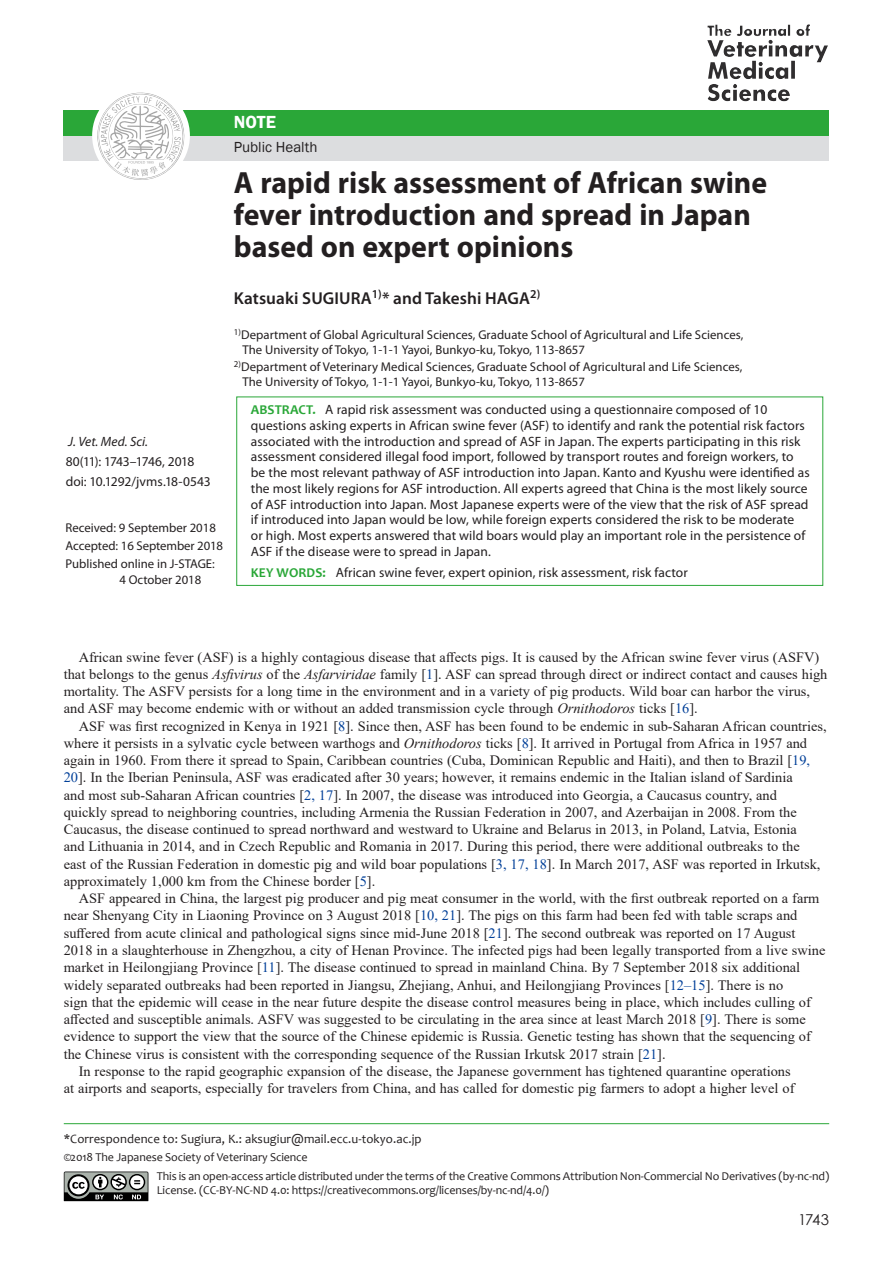
<style>
.page{position:relative;width:893px;height:1263px;background:#fff}
.page>*{position:absolute;margin:0;border:0;box-sizing:border-box;transform-origin:0 0}
.t1{font:700 30.75px/32.2px "Myriad Pro";color:#231f20}
.t2{font:600 18px "Franklin Gothic";color:#fff}
.t3{font:600 17.25px "Myriad Pro";letter-spacing:.005em;color:#231f20}
.t4{font:15px "Franklin Gothic";color:#231f20}
.t5{font:15px "Century Gothic";color:#231f20}
.t6{font:14.25px/17.2px "Times New Roman";color:#231f20}
.t7{font:13.5px/15.8px "Myriad Pro";letter-spacing:.005em;color:#231f20}
.t8{font:13.5px/20px "Myriad Pro";letter-spacing:-.015em;color:#231f20}
.t9{font:italic 13.5px "Myriad Pro";color:#231f20}
.t10{font:12.75px/14.2px "Myriad Pro";letter-spacing:.005em;color:#231f20}
.t11{font:12.75px "Candara";letter-spacing:.005em;color:#231f20}
.t12{font:12px/20px "Candara";letter-spacing:-.01em;color:#231f20}
.s1{font-family:"Candara";font-weight:700;color:#2aa738}
.s2{font-style:italic}
.s3{color:#003f98}
</style>
<div class="page">
<hr style="left:64px;top:1123px;width:765px;height:1px;background:#2aa738">
<div style="left:64px;top:136px;width:765px;height:25px;background:#dcdddf"></div>
<div style="left:64px;top:111px;width:765px;height:25px;background:#2aa738"></div>
<div style="left:92px;top:87px;width:98px;height:97px;background:#fff;border-radius:50%"></div>
<svg style="left:94px;top:92px;width:93px;height:88px"></svg>
<img style="left:707px;top:24px;width:106px;height:33px">
<div style="left:236px;top:396px;width:587px;height:190px;border:1px solid #2aa738"></div>
<svg style="left:64px;top:1171px;width:84px;height:30px"></svg>
<p class="t9" style="left:68px;top:433px;width:81px">J. Vet. Med. Sci.</p>
<p class="t8" style="left:66px;top:452px;width:147px">80(11): 1743–1746, 2018 doi: 10.1292/jvms.18-0543</p>
<p class="t10" style="left:66px;top:519px;width:159px;line-height:17.9px">Received: 9 September 2018<br>Accepted: 16 September 2018<br>Published online in J-STAGE:</p>
<p class="t10" style="left:120px;top:572px;width:83px">4 October 2018</p>
<p class="t2" style="left:234px;top:111px;width:44px">NOTE</p>
<p class="t4" style="left:234px;top:138px;width:85px">Public Health</p>
<h1 class="t1" style="left:234px;top:165px;width:535px">A rapid risk assessment of African swine fever introduction and spread in Japan based on expert opinions</h1>
<p class="t3" style="left:234px;top:287px;width:308px">Katsuaki SUGIURA<sup>1)</sup>* and Takeshi HAGA<sup>2)</sup></p>
<p class="t10" style="left:242px;top:328px;width:503px;text-indent:-9px"><sup>1)</sup>Department of Global Agricultural Sciences, Graduate School of Agricultural and Life Sciences,<br>The University of Tokyo, 1-1-1 Yayoi, Bunkyo-ku, Tokyo, 113-8657</p>
<p class="t10" style="left:242px;top:360px;width:502px;text-indent:-9px"><sup>2)</sup>Department of Veterinary Medical Sciences, Graduate School of Agricultural and Life Sciences,<br>The University of Tokyo, 1-1-1 Yayoi, Bunkyo-ku, Tokyo, 113-8657</p>
<p class="t7" style="left:251px;top:401px;width:560px"><span class="s1">ABSTRACT.</span> A rapid risk assessment was conducted using a questionnaire composed of 10 questions asking experts in African swine fever (ASF) to identify and rank the potential risk factors associated with the introduction and spread of ASF in Japan. The experts participating in this risk assessment considered illegal food import, followed by transport routes and foreign workers, to be the most relevant pathway of ASF introduction into Japan. Kanto and Kyushu were identified as the most likely regions for ASF introduction. All experts agreed that China is the most likely source of ASF introduction into Japan. Most Japanese experts were of the view that the risk of ASF spread if introduced into Japan would be low, while foreign experts considered the risk to be moderate<br>or high. Most experts answered that wild boars would play an important role in the persistence of ASF if the disease were to spread in Japan.</p>
<p class="t7" style="left:251px;top:564px;width:438px"><span class="s1">KEY WORDS:</span> African swine fever, expert opinion, risk assessment, risk factor</p>
<p class="t6" style="left:64px;top:648px;width:765px;text-indent:15px">African swine fever (ASF) is a highly contagious disease that affects pigs. It is caused by the African swine fever virus (ASFV) that belongs to the genus <span class="s2">Asfivirus</span> of the <span class="s2">Asfarviridae</span> family [<span class="s3">1</span>]. ASF can spread through direct or indirect contact and causes high mortality. The ASFV persists for a long time in the environment and in a variety of pig products. Wild boar can harbor the virus, and ASF may become endemic with or without an added transmission cycle through <span class="s2">Ornithodoros</span> ticks [<span class="s3">16</span>].</p>
<p class="t6" style="left:64px;top:717px;width:764px;text-indent:15px">ASF was first recognized in Kenya in 1921 [<span class="s3">8</span>]. Since then, ASF has been found to be endemic in sub-Saharan African countries, where it persists in a sylvatic cycle between warthogs and <span class="s2">Ornithodoros</span> ticks [<span class="s3">8</span>]. It arrived in Portugal from Africa in 1957 and again in 1960. From there it spread to Spain, Caribbean countries (Cuba, Dominican Republic and Haiti), and then to Brazil [<span class="s3">19, 20</span>]. In the Iberian Peninsula, ASF was eradicated after 30 years; however, it remains endemic in the Italian island of Sardinia<br>and most sub-Saharan African countries [<span class="s3">2, 17</span>]. In 2007, the disease was introduced into Georgia, a Caucasus country, and<br>quickly spread to neighboring countries, including Armenia the Russian Federation in 2007, and Azerbaijan in 2008. From the Caucasus, the disease continued to spread northward and westward to Ukraine and Belarus in 2013, in Poland, Latvia, Estonia<br>and Lithuania in 2014, and in Czech Republic and Romania in 2017. During this period, there were additional outbreaks to the<br>east of the Russian Federation in domestic pig and wild boar populations [<span class="s3">3, 17, 18</span>]. In March 2017, ASF was reported in Irkutsk, approximately 1,000 km from the Chinese border [<span class="s3">5</span>].</p>
<p class="t6" style="left:79px;top:889px;width:742px">ASF appeared in China, the largest pig producer and pig meat consumer in the world, with the first outbreak reported on a farm</p>
<p class="t6" style="left:64px;top:907px;width:735px">near Shenyang City in Liaoning Province on 3 August 2018 [<span class="s3">10, 21</span>]. The pigs on this farm had been fed with table scraps and</p>
<p class="t6" style="left:64px;top:924px;width:733px">suffered from acute clinical and pathological signs since mid-June 2018 [<span class="s3">21</span>]. The second outbreak was reported on 17 August</p>
<p class="t6" style="left:64px;top:941px;width:763px">2018 in a slaughterhouse in Zhengzhou, a city of Henan Province. The infected pigs had been legally transported from a live swine</p>
<p class="t6" style="left:64px;top:958px;width:738px">market in Heilongjiang Province [<span class="s3">11</span>]. The disease continued to spread in mainland China. By 7 September 2018 six additional</p>
<p class="t6" style="left:64px;top:976px;width:721px">widely separated outbreaks had been reported in Jiangsu, Zhejiang, Anhui, and Heilongjiang Provinces [<span class="s3">12–15</span>]. There is no</p>
<p class="t6" style="left:64px;top:993px;width:749px">sign that the epidemic will cease in the near future despite the disease control measures being in place, which includes culling of</p>
<p class="t6" style="left:64px;top:1010px;width:744px">affected and susceptible animals. ASFV was suggested to be circulating in the area since at least March 2018 [<span class="s3">9</span>]. There is some</p>
<p class="t6" style="left:64px;top:1027px;width:749px">evidence to support the view that the source of the Chinese epidemic is Russia. Genetic testing has shown that the sequencing of</p>
<p class="t6" style="left:64px;top:1045px;width:603px">the Chinese virus is consistent with the corresponding sequence of the Russian Irkutsk 2017 strain [<span class="s3">21</span>].</p>
<p class="t6" style="left:79px;top:1062px;width:714px">In response to the rapid geographic expansion of the disease, the Japanese government has tightened quarantine operations</p>
<p class="t6" style="left:64px;top:1079px;width:732px">at airports and seaports, especially for travelers from China, and has called for domestic pig farmers to adopt a higher level of</p>
<p class="t11" style="left:64px;top:1130px;width:359px">*Correspondence to: Sugiura, K.: aksugiur@mail.ecc.u-tokyo.ac.jp</p>
<p class="t12" style="left:157px;top:1146px;width:674px;text-indent:-93px">©2018 The Japanese Society of Veterinary Science<br>This is an open-access article distributed under the terms of the Creative Commons Attribution Non-Commercial No Derivatives (by-nc-nd)</p>
<p class="t12" style="left:157px;top:1180px;width:394px">License. (CC-BY-NC-ND 4.0: https://creativecommons.org/licenses/by-nc-nd/4.0/)</p>
<p class="t5" style="left:798px;top:1209px;width:33px">1743</p>
</div>
